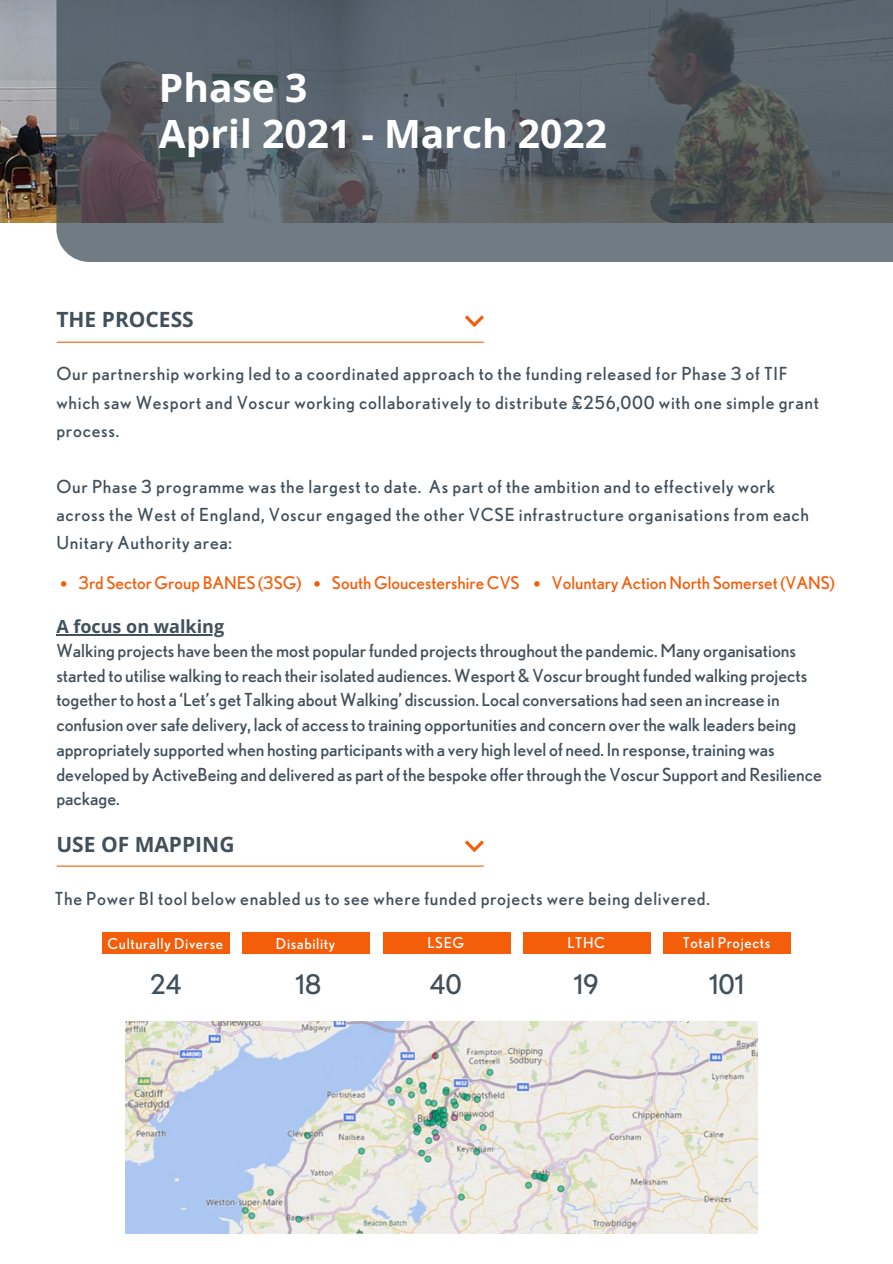
<style>
.page{position:relative;width:893px;height:1264px;background:#fff}
.page>*{position:absolute;margin:0;border:0;box-sizing:border-box;transform-origin:0 0}
.t1{font:700 39px "Open Sans";color:#fff}
.t2{font:27px "Nobel";color:#42505b}
.t3{font:700 21px "Open Sans";color:#42505b}
.t4{font:18px/24.8px "Nobel";color:#42505b}
.t5{font:18px/28px "Nobel";letter-spacing:.04em;color:#42505b}
.t6{font:700 18px "Open Sans";color:#42505b}
.t7{font:17.4px "Nobel";color:#f45e0b}
.t8{font:15px "Nobel";letter-spacing:.04em;color:#fff}
</style>
<div class="page">
<img style="left:0;top:0;width:56px;height:223px">
<hr style="left:57px;top:341px;width:426px;height:2px;background:#f45e0b">
<hr style="left:57px;top:865px;width:426px;height:1px;background:#f45e0b">
<svg style="left:465px;top:315px;width:19px;height:12px"></svg>
<svg style="left:465px;top:840px;width:19px;height:12px"></svg>
<svg style="left:56px;top:0;width:836px;height:262px;background:#5c646c"></svg>
<img style="left:126px;top:1021px;width:631px;height:212px">
<hr style="left:56px;top:634px;width:168px;height:1px;background:#42505b">
<svg style="left:61px;top:581px;width:5px;height:5px"></svg>
<svg style="left:314px;top:581px;width:6px;height:5px"></svg>
<svg style="left:534px;top:581px;width:5px;height:5px"></svg>
<div style="left:102px;top:932px;width:127px;height:22px;background:#f45e0b"></div>
<div style="left:242px;top:932px;width:127px;height:22px;background:#f45e0b"></div>
<div style="left:383px;top:932px;width:127px;height:22px;background:#f45e0b"></div>
<div style="left:523px;top:932px;width:127px;height:22px;background:#f45e0b"></div>
<div style="left:663px;top:932px;width:127px;height:22px;background:#f45e0b"></div>
<p class="t1" style="left:159px;top:60px;width:150px">Phase 3</p>
<p class="t1" style="left:159px;top:106px;width:449px">April 2021 - March 2022</p>
<p class="t3" style="left:56px;top:304px;width:139px">THE PROCESS</p>
<p class="t5" style="left:56px;top:360px;width:764px">Our partnership working led to a coordinated approach to the funding released for Phase 3 of TIF which saw Wesport and Voscur working collaboratively to distribute £256,000 with one simple grant process.</p>
<p class="t5" style="left:56px;top:472px;width:754px">Our Phase 3 programme was the largest to date. As part of the ambition and to effectively work across the West of England, Voscur engaged the other VCSE infrastructure organisations from each<br>Unitary Authority area:</p>
<p class="t7" style="left:79px;top:572px;width:224px">3rd SectorGroup BANES (3SG)</p>
<p class="t7" style="left:332px;top:572px;width:189px">SouthGloucestershire CVS</p>
<p class="t7" style="left:551px;top:572px;width:284px">VoluntaryAction North Somerset (VANS)</p>
<p class="t6" style="left:56px;top:614px;width:169px">A focus on walking</p>
<p class="t4" style="left:56px;top:638px;width:767px">Walking projects have been the most popularfunded projectsthroughout the pandemic. Many organisations started to utilisewalking to reach theirisolated audiences.Wesport&amp;Voscur brought fundedwalking projects togetherto host a ‘Let’s get Talking aboutWalking’ discussion. Local conversations had seen an increase in confusion oversafe delivery, lack of accessto training opportunities and concern overthewalk leaders being appropriately supportedwhen hosting participantswith a very high level of need. In response, trainingwas developed byActiveBeing and delivered as part of the bespoke offerthrough theVoscur Support andResilience package.</p>
<p class="t3" style="left:56px;top:829px;width:179px">USE OF MAPPING</p>
<p class="t5" style="left:55px;top:884px;width:656px">The Power BI tool below enabled us to see where funded projects were being delivered.</p>
<p class="t8" style="left:107px;top:935px;width:117px">Culturally Diverse</p>
<p class="t8" style="left:276px;top:935px;width:61px">Disability</p>
<p class="t8" style="left:427px;top:934px;width:38px">LSEG</p>
<p class="t8" style="left:567px;top:934px;width:39px">LTHC</p>
<p class="t2" style="left:150px;top:968px;width:33px">24</p>
<p class="t2" style="left:295px;top:968px;width:27px">18</p>
<p class="t8" style="left:682px;top:934px;width:89px">Total Projects</p>
<p class="t2" style="left:430px;top:968px;width:33px">40</p>
<p class="t2" style="left:574px;top:968px;width:26px">19</p>
<p class="t2" style="left:709px;top:968px;width:36px">101</p>
</div>
